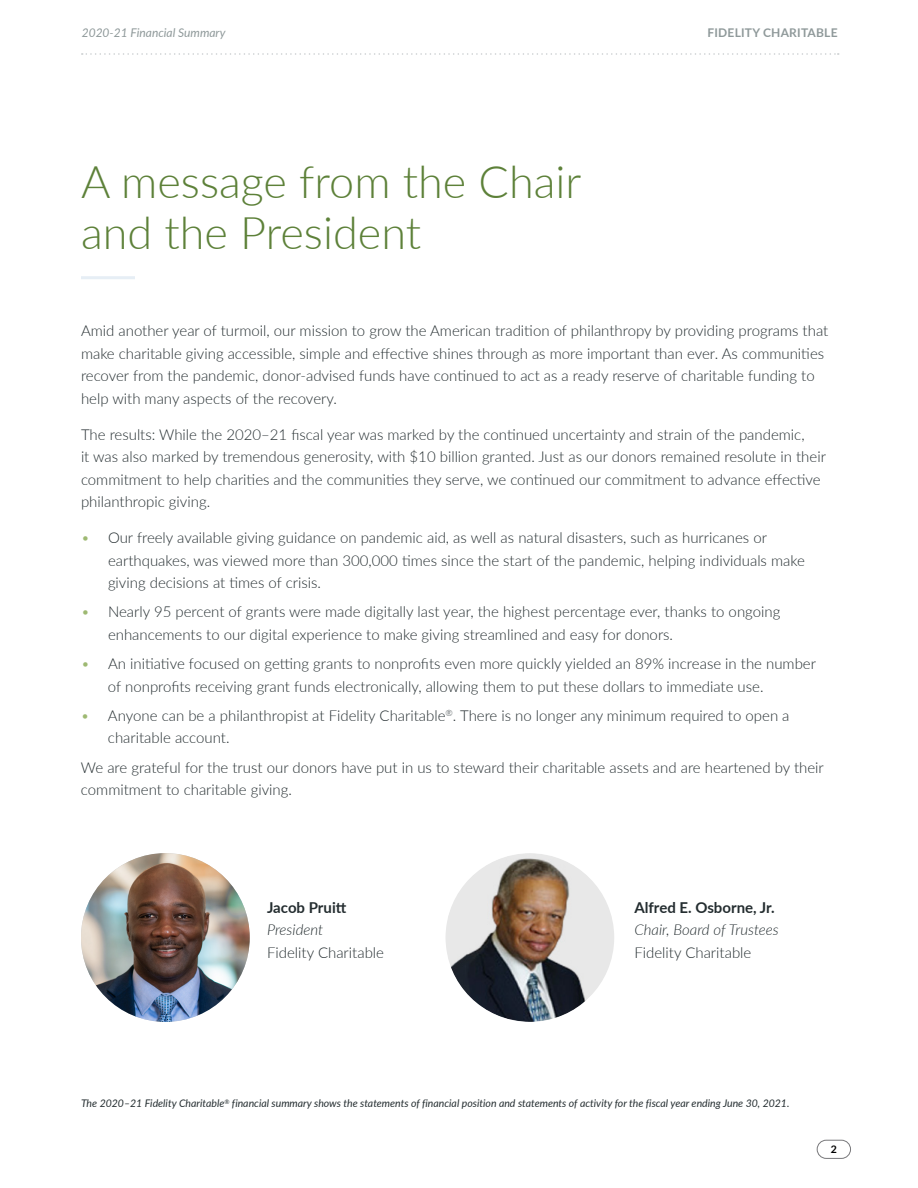
<style>
.page{position:relative;width:918px;height:1188px;background:#fff}
.page>*{position:absolute;margin:0;border:0;box-sizing:border-box;transform-origin:0 0}
.t1{font:300 45px/51px "Lato";color:#5d8139}
.t2{font:300 15px/22.5px "Lato";color:#242d30}
.t3{font:700 15px "Lato";color:#242d30}
.t4{font:italic 300 15px "Lato";color:#242d30}
.t5{font:italic 12px "Lato";color:#8f999a}
.t6{font:700 12px "Lato";letter-spacing:.02em;color:#8f999a}
.t7{font:italic 10.5px "Lato";color:#242d30}
.t8{font:700 10.5px "Lato";color:#000}
.s1{color:#9eb972}
</style>
<div class="page">
<hr style="left:81px;top:276px;width:54px;height:3px;background:#e6eef5">
<img style="left:81px;top:853px;width:169px;height:169px;border-radius:84px">
<img style="left:446px;top:853px;width:168px;height:169px;border-radius:84px">
<div style="left:817px;top:1140px;width:34px;height:19px;border:1px solid #78787b;border-radius:9px"></div>
<svg style="left:82px;top:53px;width:757px;height:2px"></svg>
<p class="t5" style="left:82px;top:24px;width:145px">2020-21 Financial Summary</p>
<p class="t6" style="left:707px;top:23px;width:132px">FIDELITY CHARITABLE</p>
<h1 class="t1" style="left:81px;top:155px;width:502px">A message from the Chair and the President</h1>
<p class="t2" style="left:81px;top:319px;width:749px">Amid another year of turmoil, our mission to grow the American tradition of philanthropy by providing programs that make charitable giving accessible, simple and effective shines through as more important than ever. As communities recover from the pandemic, donor-advised funds have continued to act as a ready reserve of charitable funding to help with many aspects of the recovery.</p>
<p class="t2" style="left:81px;top:422px;width:746px">The results: While the 2020–21 fiscal year was marked by the continued uncertainty and strain of the pandemic,<br>it was also marked by tremendous generosity, with $10 billion granted. Just as our donors remained resolute in their commitment to help charities and the communities they serve, we continued our commitment to advance effective philanthropic giving.</p>
<p class="t2" style="left:108px;top:526px;width:699px;text-indent:-27px"><span class="s1">•</span> Our freely available giving guidance on pandemic aid, as well as natural disasters, such as hurricanes or earthquakes, was viewed more than 300,000 times since the start of the pandemic, helping individuals make giving decisions at times of crisis.</p>
<p class="t2" style="left:108px;top:600px;width:674px;text-indent:-27px"><span class="s1">•</span> Nearly 95 percent of grants were made digitally last year, the highest percentage ever, thanks to ongoing enhancements to our digital experience to make giving streamlined and easy for donors.</p>
<p class="t2" style="left:108px;top:652px;width:710px;text-indent:-27px"><span class="s1">•</span> An initiative focused on getting grants to nonprofits even more quickly yielded an 89% increase in the number of nonprofits receiving grant funds electronically, allowing them to put these dollars to immediate use.</p>
<p class="t2" style="left:108px;top:704px;width:683px;text-indent:-27px"><span class="s1">•</span> Anyone can be a philanthropist at Fidelity Charitable<sup>®</sup>. There is no longer any minimum required to open a charitable account.</p>
<p class="t2" style="left:81px;top:755px;width:744px">We are grateful for the trust our donors have put in us to steward their charitable assets and are heartened by their commitment to charitable giving.</p>
<p class="t3" style="left:267px;top:896px;width:81px">Jacob Pruitt</p>
<p class="t4" style="left:267px;top:919px;width:58px">President</p>
<p class="t2" style="left:267px;top:941px;width:118px">Fidelity Charitable</p>
<p class="t3" style="left:634px;top:896px;width:142px">Alfred E. Osborne, Jr.</p>
<p class="t4" style="left:634px;top:919px;width:146px">Chair, Board of Trustees</p>
<p class="t2" style="left:634px;top:941px;width:118px">Fidelity Charitable</p>
<p class="t7" style="left:81px;top:1096px;width:710px">The 2020–21 Fidelity Charitable<sup>®</sup> financial summary shows the statements of financial position and statements of activity for the fiscal year ending June 30, 2021.</p>
<p class="t8" style="left:831px;top:1141px;width:8px">2</p>
</div>
